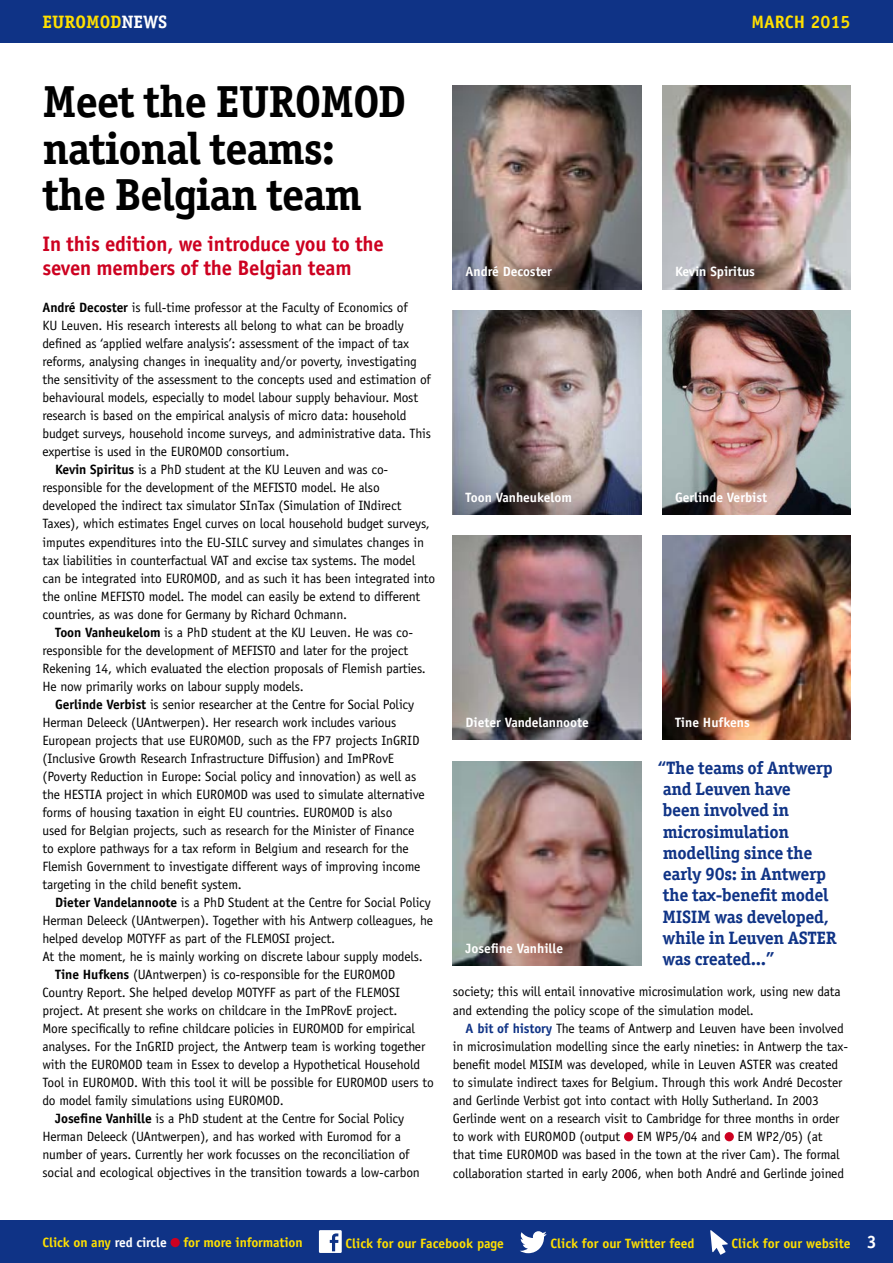
<style>
.page{position:relative;width:893px;height:1263px;background:#fff}
.page>*{position:absolute;margin:0;border:0;box-sizing:border-box;transform-origin:0 0}
.t1{font:700 45px/46.5px "Officina Serif Std";letter-spacing:-.025em;color:#000}
.t2{font:700 21px/24px "Officina Sans Std";letter-spacing:-.01em;color:#cd0020}
.t3{font:700 18px/21.3px "Officina Serif Std";letter-spacing:-.02em;color:#0f3386}
.t4{font:700 18px "Officina Serif Std";color:#ffe000}
.t5{font:700 18px "Officina Sans Std";color:#ffe000}
.t6{font:13.5px/18.1px "Officina Sans Std";letter-spacing:-.01em;color:#000}
.t7{font:700 13.5px "Officina Sans Std";letter-spacing:-.005em;color:#fff}
.t8{font:700 13.5px "Officina Sans Std";letter-spacing:-.005em;color:#ffe000}
.s1{color:#fff}
.s2{font-weight:700}
.s3{font-weight:700;color:#0f3386}
.s4{font-size:18px;color:#fff}
</style>
<div class="page">
<div style="left:0;top:1220px;width:893px;height:43px;background:#0f3386"></div>
<div style="left:171px;top:1238px;width:9px;height:9px;background:#cd0020;border-radius:50%"></div>
<div style="left:0;top:0;width:893px;height:43px;background:#0f3386"></div>
<img style="left:453px;top:85px;width:188px;height:204px">
<img style="left:453px;top:310px;width:188px;height:205px">
<img style="left:453px;top:536px;width:188px;height:204px">
<img style="left:453px;top:761px;width:188px;height:204px">
<img style="left:662px;top:85px;width:188px;height:204px">
<img style="left:662px;top:310px;width:188px;height:205px">
<img style="left:662px;top:536px;width:188px;height:204px">
<div style="left:624px;top:1132px;width:9px;height:9px;background:#cd0020;border-radius:50%"></div>
<div style="left:725px;top:1132px;width:9px;height:9px;background:#cd0020;border-radius:50%"></div>
<h3 class="t4" style="left:43px;top:10px;width:126px">EUROMOD<span class="s1">NEWS</span></h3>
<h3 class="t5" style="left:751px;top:10px;width:101px">MARCH 2015</h3>
<h1 class="t1" style="left:43px;top:78px;width:365px">Meet the EUROMOD national teams: the Belgian team</h1>
<h2 class="t2" style="left:43px;top:232px;width:343px">In this edition, we introduce you to the seven members of the Belgian team</h2>
<p class="t6" style="left:43px;top:299px;width:367px"><span class="s2">André Decoster</span> is full-time professor at the Faculty of Economics of</p>
<p class="t6" style="left:43px;top:317px;width:363px">KU Leuven. His research interests all belong to what can be broadly</p>
<p class="t6" style="left:43px;top:335px;width:368px">defined as ‘applied welfare analysis’: assessment of the impact of tax</p>
<p class="t6" style="left:43px;top:353px;width:376px">reforms, analysing changes in inequality and/or poverty, investigating</p>
<p class="t6" style="left:43px;top:371px;width:390px">the sensitivity of the assessment to the concepts used and estimation of</p>
<p class="t6" style="left:43px;top:389px;width:377px">behavioural models, especially to model labour supply behaviour. Most</p>
<p class="t6" style="left:43px;top:407px;width:366px">research is based on the empirical analysis of micro data: household</p>
<p class="t6" style="left:43px;top:425px;width:390px">budget surveys, household income surveys, and administrative data. This</p>
<p class="t6" style="left:43px;top:443px;width:249px">expertise is used in the EUROMOD consortium.</p>
<p class="t6" style="left:55px;top:461px;width:335px"><span class="s2">Kevin Spiritus</span> is a PhD student at the KU Leuven and was co-</p>
<p class="t6" style="left:43px;top:479px;width:339px">responsible for the development of the MEFISTO model. He also</p>
<p class="t6" style="left:43px;top:497px;width:360px">developed the indirect tax simulator SInTax (Simulation of INdirect</p>
<p class="t6" style="left:43px;top:515px;width:389px">Taxes), which estimates Engel curves on local household budget surveys,</p>
<p class="t6" style="left:43px;top:533px;width:383px">imputes expenditures into the EU-SILC survey and simulates changes in</p>
<p class="t6" style="left:43px;top:551px;width:374px">tax liabilities in counterfactual VAT and excise tax systems. The model</p>
<p class="t6" style="left:43px;top:569px;width:394px">can be integrated into EUROMOD, and as such it has been integrated into</p>
<p class="t6" style="left:43px;top:587px;width:379px">the online MEFISTO model. The model can easily be extend to different</p>
<p class="t6" style="left:43px;top:605px;width:306px">countries, as was done for Germany by Richard Ochmann.</p>
<p class="t6" style="left:55px;top:623px;width:359px"><span class="s2">Toon Vanheukelom</span> is a PhD student at the KU Leuven. He was co-</p>
<p class="t6" style="left:43px;top:641px;width:367px">responsible for the development of MEFISTO and later for the project</p>
<p class="t6" style="left:43px;top:659px;width:385px">Rekening 14, which evaluated the election proposals of Flemish parties.</p>
<p class="t6" style="left:43px;top:677px;width:263px">He now primarily works on labour supply models.</p>
<p class="t6" style="left:55px;top:695px;width:360px"><span class="s2">Gerlinde Verbist</span> is senior researcher at the Centre for Social Policy</p>
<p class="t6" style="left:43px;top:713px;width:355px">Herman Deleeck (UAntwerpen). Her research work includes various</p>
<p class="t6" style="left:43px;top:731px;width:378px">European projects that use EUROMOD, such as the FP7 projects InGRID</p>
<p class="t6" style="left:43px;top:749px;width:353px">(Inclusive Growth Research Infrastructure Diffusion) and ImPRovE</p>
<p class="t6" style="left:43px;top:767px;width:375px">(Poverty Reduction in Europe: Social policy and innovation) as well as</p>
<p class="t6" style="left:43px;top:785px;width:384px">the HESTIA project in which EUROMOD was used to simulate alternative</p>
<p class="t6" style="left:43px;top:803px;width:351px">forms of housing taxation in eight EU countries. EUROMOD is also</p>
<p class="t6" style="left:43px;top:821px;width:373px">used for Belgian projects, such as research for the Minister of Finance</p>
<p class="t6" style="left:43px;top:839px;width:368px">to explore pathways for a tax reform in Belgium and research for the</p>
<p class="t6" style="left:43px;top:857px;width:379px">Flemish Government to investigate different ways of improving income</p>
<p class="t6" style="left:43px;top:875px;width:201px">targeting in the child benefit system.</p>
<p class="t6" style="left:55px;top:893px;width:377px"><span class="s2">Dieter Vandelannoote</span> is a PhD Student at the Centre for Social Policy</p>
<p class="t6" style="left:43px;top:911px;width:392px">Herman Deleeck (UAntwerpen). Together with his Antwerp colleagues, he</p>
<p class="t6" style="left:43px;top:929px;width:294px">helped develop MOTYFF as part of the FLEMOSI project.</p>
<p class="t6" style="left:43px;top:947px;width:382px">At the moment, he is mainly working on discrete labour supply models.</p>
<p class="t6" style="left:55px;top:965px;width:342px"><span class="s2">Tine Hufkens</span> (UAntwerpen) is co-responsible for the EUROMOD</p>
<p class="t6" style="left:43px;top:983px;width:359px">Country Report. She helped develop MOTYFF as part of the FLEMOSI</p>
<p class="t6" style="left:43px;top:1001px;width:356px">project. At present she works on childcare in the ImPRovE project.</p>
<p class="t6" style="left:43px;top:1019px;width:374px">More specifically to refine childcare policies in EUROMOD for empirical</p>
<p class="t6" style="left:43px;top:1037px;width:384px">analyses. For the InGRID project, the Antwerp team is working together</p>
<p class="t6" style="left:43px;top:1055px;width:379px">with the EUROMOD team in Essex to develop a Hypothetical Household</p>
<p class="t6" style="left:43px;top:1074px;width:393px">Tool in EUROMOD. With this tool it will be possible for EUROMOD users to</p>
<p class="t6" style="left:43px;top:1092px;width:243px">do model family simulations using EUROMOD.</p>
<p class="t6" style="left:55px;top:1110px;width:350px"><span class="s2">Josefine Vanhille</span> is a PhD student at the Centre for Social Policy</p>
<p class="t6" style="left:43px;top:1128px;width:360px">Herman Deleeck (UAntwerpen), and has worked with Euromod for a</p>
<p class="t6" style="left:43px;top:1146px;width:368px">number of years. Currently her work focusses on the reconciliation of</p>
<p class="t6" style="left:43px;top:1164px;width:379px">social and ecological objectives in the transition towards a low-carbon</p>
<p class="t7" style="left:466px;top:263px;width:88px">André Decoster</p>
<p class="t7" style="left:675px;top:263px;width:81px">Kevin Spiritus</p>
<p class="t7" style="left:466px;top:489px;width:108px">Toon Vanheukelom</p>
<p class="t7" style="left:675px;top:489px;width:94px">Gerlinde Verbist</p>
<p class="t7" style="left:466px;top:714px;width:125px">Dieter Vandelannoote</p>
<p class="t7" style="left:675px;top:714px;width:76px">Tine Hufkens</p>
<h3 class="t3" style="left:657px;top:757px;width:181px">“The teams of Antwerp and Leuven have<br>been involved in microsimulation modelling since the early 90s: in Antwerp the tax-benefit model<br>MISIM was developed, while in Leuven ASTER was created...”</h3>
<p class="t6" style="left:453px;top:983px;width:389px">society; this will entail innovative microsimulation work, using new data and extending the policy scope of the simulation model.</p>
<p class="t6" style="left:453px;top:1019px;width:397px;text-indent:13px"><span class="s3">A bit of history</span> The teams of Antwerp and Leuven have been involved in microsimulation modelling since the early nineties: in Antwerp the tax&shy;benefit model MISIM was developed, while in Leuven ASTER was created to simulate indirect taxes for Belgium. Through this work André Decoster and Gerlinde Verbist got into contact with Holly Sutherland. In 2003<br>Gerlinde went on a research visit to Cambridge for three months in order to work with EUROMOD (output EM WP5/04 and EM WP2/05) (at that time EUROMOD was based in the town at the river Cam). The formal collaboration started in early 2006, when both André and Gerlinde joined</p>
<p class="t7" style="left:466px;top:939px;width:99px">Josefine Vanhille</p>
<p class="t8" style="left:43px;top:1234px;width:262px">Click on any <span class="s1">red circle</span> for more information</p>
<p class="t8" style="left:346px;top:1235px;width:160px">Click for our Facebook page</p>
<p class="t8" style="left:551px;top:1235px;width:146px">Click for our Twitter feed</p>
<p class="t8" style="left:732px;top:1235px;width:147px">Click for our website <span class="s4">3</span></p>
</div>
